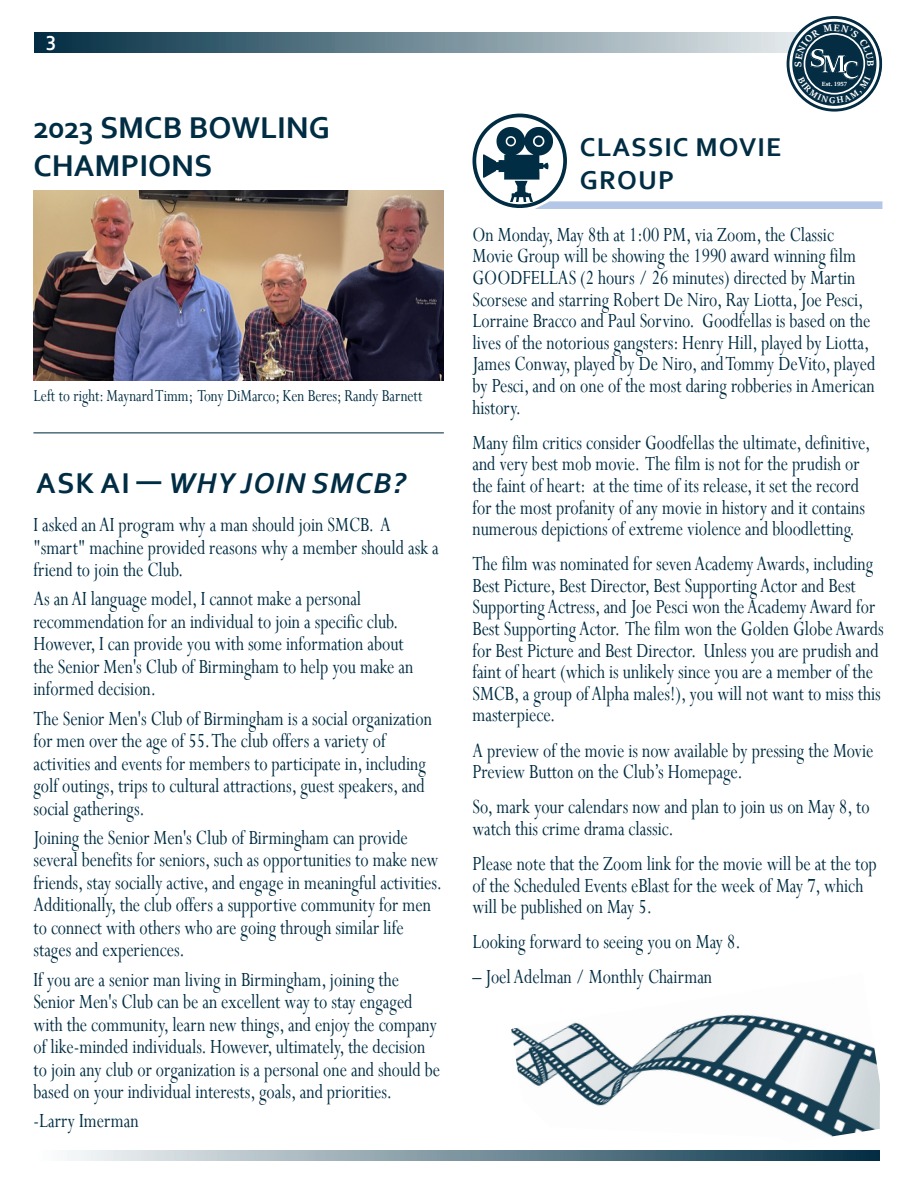
<style>
.page{position:relative;width:918px;height:1188px;background:#fff}
.page>*{position:absolute;margin:0;border:0;box-sizing:border-box;transform-origin:0 0}
.Article_Title{font:700 31.5px/37.8px "Corbel";color:#002d43}
.t1{font:italic 700 30px "Corbel";letter-spacing:.04em;color:#002d43}
.t2{font:700 27.9px "Sitka Text";color:#fff}
.t3{font:700 27px "Corbel";letter-spacing:.04em;color:#002d43}
.Body{font:22.5px/21.6px "Perpetua";color:#002d43;scale:.8 1}
.t4{font:700 21px "Corbel";color:#fff}
.Body-2{font:18.75px "Perpetua";color:#002d43;scale:.8 1}
.t5{font:700 6.75px "Sitka Display";color:#fff}
.s1{font-style:normal}
</style>
<div class="page">
<svg style="left:67px;top:1151px;width:813px;height:10px;background:#79919c"></svg>
<svg style="left:34px;top:32px;width:753px;height:20px;background:#6f8995"></svg>
<hr style="left:33px;top:432px;width:411px;height:1px;background:#002d43">
<img style="left:33px;top:191px;width:411px;height:189px">
<svg style="left:535px;top:201px;width:347px;height:8px;background:#b8c9e6"></svg>
<img style="left:483px;top:128px;width:69px;height:73px">
<div style="left:472px;top:114px;width:95px;height:94px;border:4px solid #002d43;border-radius:50%"></div>
<img style="left:511px;top:1014px;width:369px;height:123px">
<svg style="left:787px;top:16px;width:95px;height:96px"></svg>
<p class="t4" style="left:46px;top:26px;width:12px">3</p>
<p class="Article_Title" style="left:33px;top:108px;width:298px">2023 SMCB BOWLING<br>CHAMPIONS</p>
<p class="Body-2" style="left:33px;top:384px;width:488px">Left to right: Maynard Timm; Tony DiMarco; Ken Beres; Randy Barnett</p>
<p class="t1" style="left:36px;top:465px;width:371px"><span class="s1">ASK AI —</span> WHY JOIN SMCB?</p>
<p class="Body" style="left:33px;top:513px;width:508px;line-height:22.5px">I asked an AI program why a man should join SMCB. A "smart" machine provided reasons why a member should ask a friend to join the Club.</p>
<p class="Body" style="left:33px;top:587px;width:476px;line-height:22.5px">As an AI language model, I cannot make a personal recommendation for an individual to join a specific club.<br>However, I can provide you with some information about the Senior Men's Club of Birmingham to help you make an informed decision.</p>
<p class="Body" style="left:33px;top:706px;width:500px;line-height:22.5px">The Senior Men's Club of Birmingham is a social organization for men over the age of 55. The club offers a variety of activities and events for members to participate in, including golf outings, trips to cultural attractions, guest speakers, and social gatherings.</p>
<p class="Body" style="left:33px;top:826px;width:512px;line-height:22.5px">Joining the Senior Men's Club of Birmingham can provide several benefits for seniors, such as opportunities to make new friends, stay socially active, and engage in meaningful activities.<br>Additionally, the club offers a supportive community for men to connect with others who are going through similar life stages and experiences.</p>
<p class="Body" style="left:33px;top:967px;width:510px;line-height:22.5px">If you are a senior man living in Birmingham, joining the Senior Men's Club can be an excellent way to stay engaged with the community, learn new things, and enjoy the company of like-minded individuals. However, ultimately, the decision to join any club or organization is a personal one and should be based on your individual interests, goals, and priorities.</p>
<p class="Body" style="left:33px;top:1110px;width:133px">-Larry Imerman</p>
<p class="t3" style="left:580px;top:130px;width:203px">CLASSIC MOVIE</p>
<p class="t3" style="left:580px;top:163px;width:96px">GROUP</p>
<p class="t2" style="left:809px;top:36px;width:18px">S</p>
<p class="t5" style="left:822px;top:79px;width:12px">Est.</p>
<p class="t2" style="left:820px;top:45px;width:40px">MC</p>
<p class="Body" style="left:472px;top:223px;width:505px">On Monday, May 8th at 1:00 PM, via Zoom, the Classic Movie Group will be showing the 1990 award winning film GOODFELLAS (2 hours / 26 minutes) directed by Martin Scorsese and starring Robert De Niro, Ray Liotta, Joe Pesci, Lorraine Bracco and Paul Sorvino. Goodfellas is based on the lives of the notorious gangsters: Henry Hill, played by Liotta, James Conway, played by De Niro, and Tommy DeVito, played by Pesci, and on one of the most daring robberies in American history.</p>
<p class="Body" style="left:472px;top:431px;width:499px">Many film critics consider Goodfellas the ultimate, definitive, and very best mob movie. The film is not for the prudish or the faint of heart: at the time of its release, it set the record for the most profanity of any movie in history and it contains numerous depictions of extreme violence and bloodletting.</p>
<p class="Body" style="left:472px;top:552px;width:516px">The film was nominated for seven Academy Awards, including Best Picture, Best Director, Best Supporting Actor and Best Supporting Actress, and Joe Pesci won the Academy Award for Best Supporting Actor. The film won the Golden Globe Awards for Best Picture and Best Director. Unless you are prudish and faint of heart (which is unlikely since you are a member of the SMCB, a group of Alpha males!), you will not want to miss this masterpiece.</p>
<p class="Body" style="left:472px;top:739px;width:503px">A preview of the movie is now available by pressing the Movie<br>Preview Button on the Club’s Homepage.</p>
<p class="Body" style="left:472px;top:795px;width:498px">So, mark your calendars now and plan to join us on May 8, to watch this crime drama classic.</p>
<p class="Body" style="left:472px;top:852px;width:507px">Please note that the Zoom link for the movie will be at the top of the Scheduled Events eBlast for the week of May 7, which will be published on May 5.</p>
<p class="Body" style="left:472px;top:930px;width:337px">Looking forward to seeing you on May 8.</p>
<p class="Body" style="left:472px;top:966px;width:301px">– Joel Adelman / Monthly Chairman</p>
</div>
